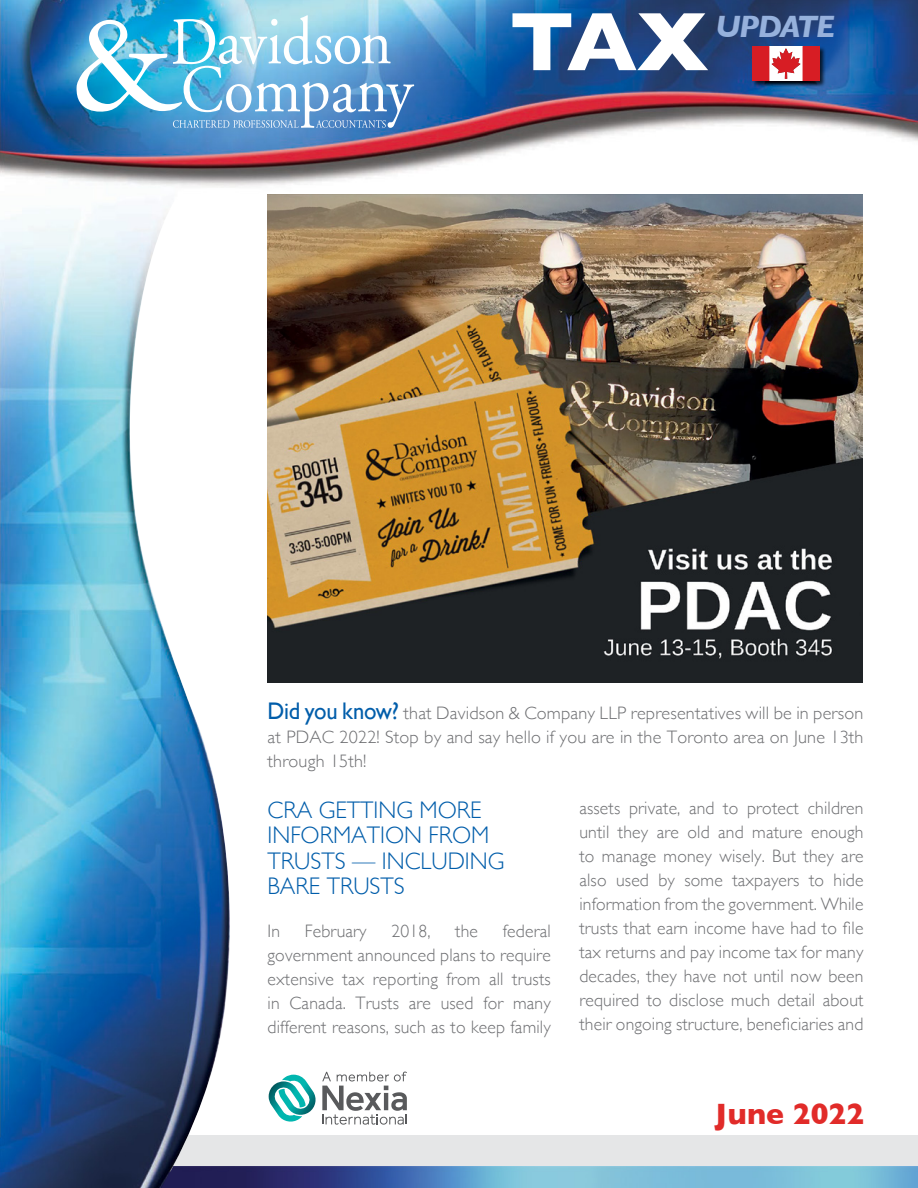
<style>
.page{position:relative;width:918px;height:1188px;background:#fff}
.page>*{position:absolute;margin:0;border:0;box-sizing:border-box;transform-origin:0 0}
.t1{font:700 84px "Gill Sans";color:#fff}
.t2{font:italic 700 31.5px "Gill Sans";letter-spacing:-.07em;color:#96b1dc}
.t3{font:700 30px "Gill Sans";color:#e12b29}
.t4{font:300 24px/25.5px "Gill Sans";color:#005daa}
.t5{font:300 18px/24px "Gill Sans";letter-spacing:.01em;color:#6d6e71;text-align:justify}
.s1{font-weight:400;font-size:24px;color:#005daa}
</style>
<div class="page">
<img style="left:0;top:0;width:918px;height:1188px">
<svg style="left:269px;top:1072px;width:138px;height:53px"></svg>
<div style="left:753px;top:47px;width:73px;height:41px;background:#000;opacity:.75"></div>
<svg style="left:769px;top:47px;width:34px;height:34px"></svg>
<svg style="left:772px;top:47px;width:28px;height:32px"></svg>
<div style="left:753px;top:47px;width:16px;height:34px;background:#d71d24"></div>
<div style="left:803px;top:47px;width:16px;height:34px;background:#d71d24"></div>
<img style="left:77px;top:15px;width:337px;height:113px">
<img style="left:268px;top:194px;width:594px;height:489px">
<h1 class="t1" style="left:510px;top:-25px;width:200px">TAX</h1>
<h2 class="t2" style="left:715px;top:8px;width:121px">UPDATE</h2>
<p class="t5" style="left:268px;top:700px;width:597px"><span class="s1">Did you know?</span> that Davidson &amp; Company LLP representatives will be in person at PDAC 2022! Stop by and say hello if you are in the Toronto area on June 13th through 15th!</p>
<h3 class="t4" style="left:268px;top:796px;width:238px">CRA GETTING MORE<br>INFORMATION FROM<br>TRUSTS — INCLUDING<br>BARE TRUSTS</h3>
<p class="t5" style="left:268px;top:919px;width:14px">In</p>
<p class="t5" style="left:305px;top:919px;width:63px">February</p>
<p class="t5" style="left:391px;top:919px;width:41px">2018,</p>
<p class="t5" style="left:455px;top:919px;width:24px">the</p>
<p class="t5" style="left:268px;top:919px;width:285px;text-indent:235px">federal government announced plans to require extensive tax reporting from all trusts in Canada. Trusts are used for many different reasons, such as to keep family</p>
<p class="t5" style="left:579px;top:795px;width:286px">assets private, and to protect children until they are old and mature enough to manage money wisely. But they are also used by some taxpayers to hide information from the government. While trusts that earn income have had to file tax returns and pay income tax for many decades, they have not until now been required to disclose much detail about their ongoing structure, beneficiaries and</p>
<h3 class="t3" style="left:715px;top:1090px;width:150px">June 2022</h3>
</div>
